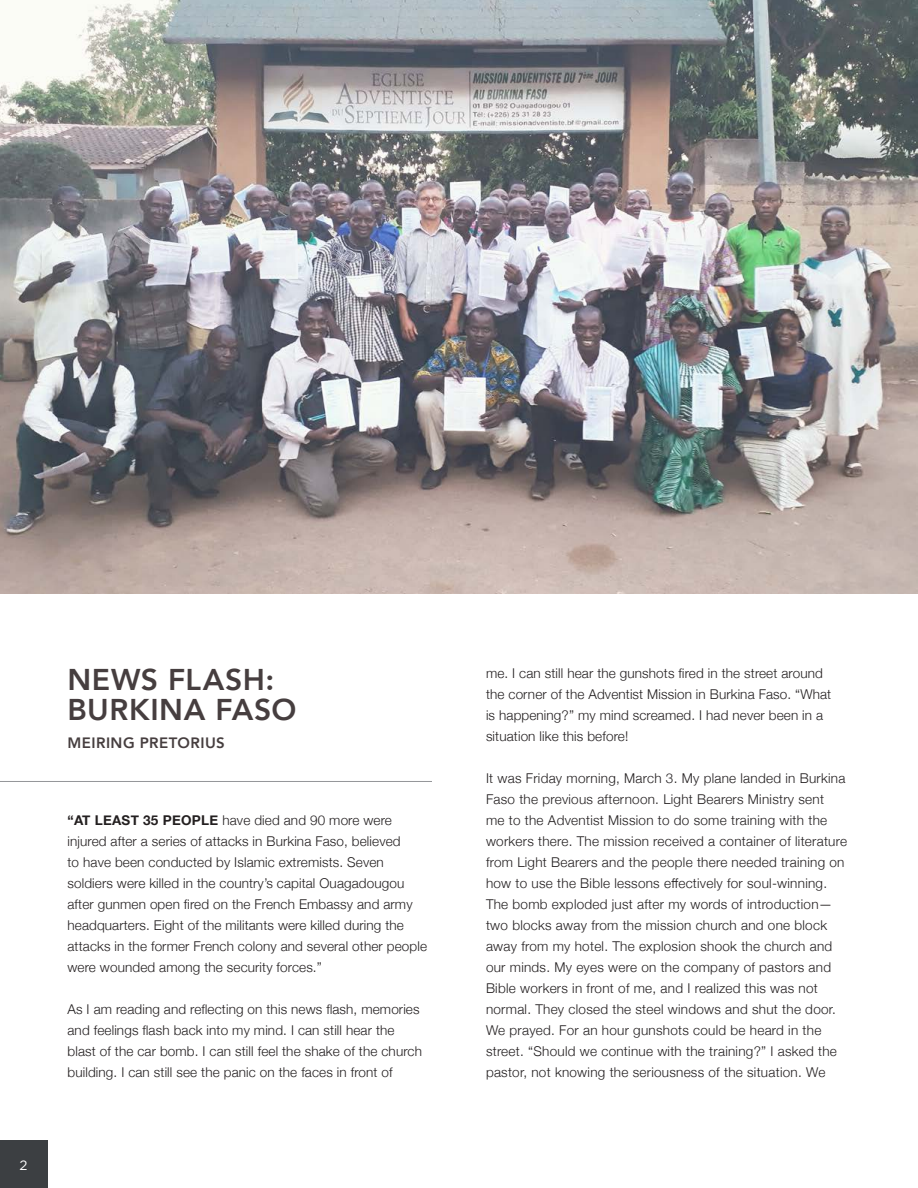
<style>
.page{position:relative;width:918px;height:1188px;background:#fff}
.page>*{position:absolute;margin:0;border:0;box-sizing:border-box;transform-origin:0 0}
.t1{font:800 30px/30px "Avenir";letter-spacing:.02em;color:#463e3f}
.t2{font:800 15px "Avenir";letter-spacing:.03em;color:#463e3f}
.t3{font:300 13.5px/21px "Helvetica Neue";letter-spacing:.01em;color:#231f20}
.t4{font:13.5px "Gotham";color:#fff}
.s1{font-weight:700}
</style>
<div class="page">
<img style="left:0;top:0;width:918px;height:594px">
<hr style="left:0;top:781px;width:432px;height:1px;background:#939598">
<hr style="left:917px;top:153px;width:1px;height:94px;background:#463e3f">
<div style="left:0;top:1141px;width:47px;height:47px;background:#3c3f42"></div>
<p class="t4" style="left:20px;top:1156px;width:10px">2</p>
<h1 class="t1" style="left:68px;top:664px;width:231px">NEWS FLASH:<br>BURKINA FASO</h1>
<p class="t2" style="left:68px;top:731px;width:159px">MEIRING PRETORIUS</p>
<p class="t3" style="left:68px;top:809px;width:361px"><span class="s1">“AT LEAST 35 PEOPLE</span> have died and 90 more were injured after a series of attacks in Burkina Faso, believed<br>to have been conducted by Islamic extremists. Seven soldiers were killed in the country’s capital Ouagadougou after gunmen open fired on the French Embassy and army headquarters. Eight of the militants were killed during the attacks in the former French colony and several other people were wounded among the security forces.”</p>
<p class="t3" style="left:68px;top:998px;width:356px">As I am reading and reflecting on this news flash, memories and feelings flash back into my mind. I can still hear the blast of the car bomb. I can still feel the shake of the church building. I can still see the panic on the faces in front of</p>
<p class="t3" style="left:486px;top:662px;width:347px">me. I can still hear the gunshots fired in the street around the corner of the Adventist Mission in Burkina Faso. “What is happening?” my mind screamed. I had never been in a situation like this before!</p>
<p class="t3" style="left:486px;top:767px;width:363px">It was Friday morning, March 3. My plane landed in Burkina Faso the previous afternoon. Light Bearers Ministry sent<br>me to the Adventist Mission to do some training with the workers there. The mission received a container of literature from Light Bearers and the people there needed training on how to use the Bible lessons effectively for soul-winning.<br>The bomb exploded just after my words of introduction— two blocks away from the mission church and one block away from my hotel. The explosion shook the church and our minds. My eyes were on the company of pastors and Bible workers in front of me, and I realized this was not normal. They closed the steel windows and shut the door.<br>We prayed. For an hour gunshots could be heard in the street. “Should we continue with the training?” I asked the pastor, not knowing the seriousness of the situation. We</p>
</div>
